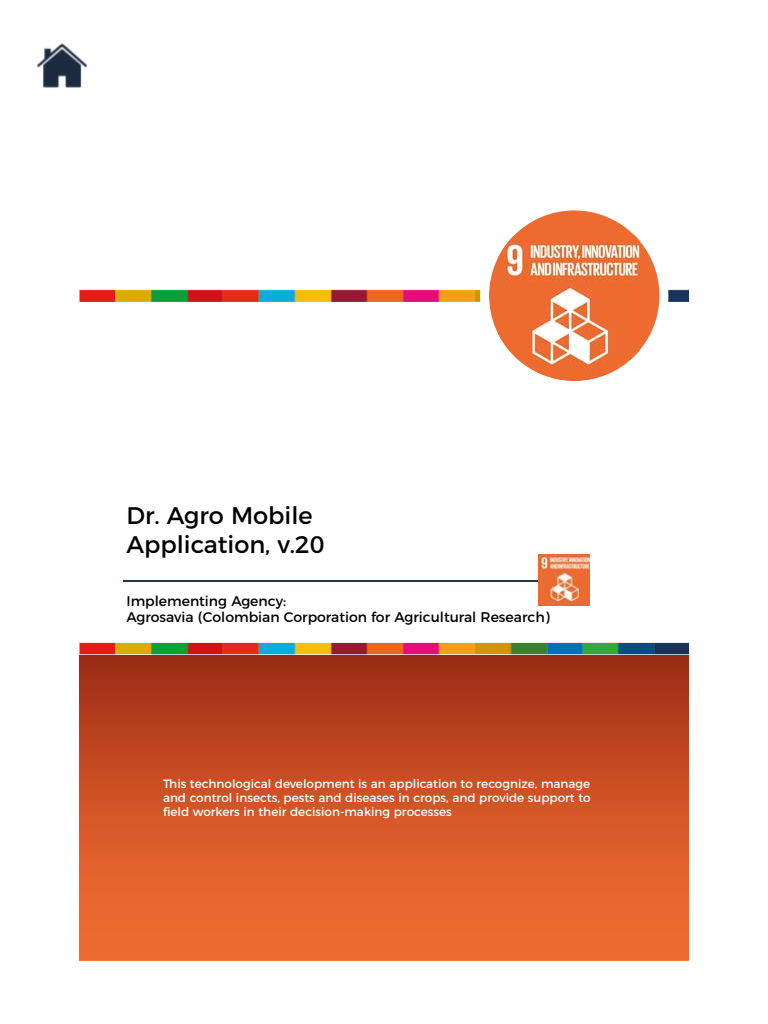
<style>
.page{position:relative;width:768px;height:1024px;background:#fff}
.page>*{position:absolute;margin:0;border:0;box-sizing:border-box;transform-origin:0 0}
.t1{font:24px/28.8px "Montserrat";color:#000}
.t2{font:14px/16.8px "Montserrat";color:#000}
.t3{font:12px/14.4px "Montserrat";color:#fff;text-align:justify}
</style>
<div class="page">
<img style="left:79px;top:290px;width:610px;height:11px">
<div style="left:480px;top:202px;width:188px;height:188px;background:#fff;border-radius:50%"></div>
<svg style="left:79px;top:654px;width:610px;height:307px;background:#cd5125"></svg>
<img style="left:79px;top:643px;width:610px;height:11px">
<hr style="left:123px;top:580px;width:416px;height:2px;background:#233742">
<img style="left:37px;top:43px;width:51px;height:45px">
<div style="left:489px;top:210px;width:170px;height:171px;background:#ed6a30;border-radius:85px"></div>
<img style="left:498px;top:235px;width:142px;height:146px">
<img style="left:538px;top:554px;width:52px;height:52px">
<h1 class="t1" style="left:126px;top:499px;width:200px">Dr. Agro Mobile<br>Application, v.20</h1>
<p class="t2" style="left:126px;top:591px;width:425px">Implementing Agency:<br>Agrosavia (Colombian Corporation for Agricultural Research)</p>
<p class="t3" style="left:163px;top:775px;width:429px">This technological development is an application to recognize, manage and control insects, pests and diseases in crops, and provide support to field workers in their decision-making processes</p>
</div>
